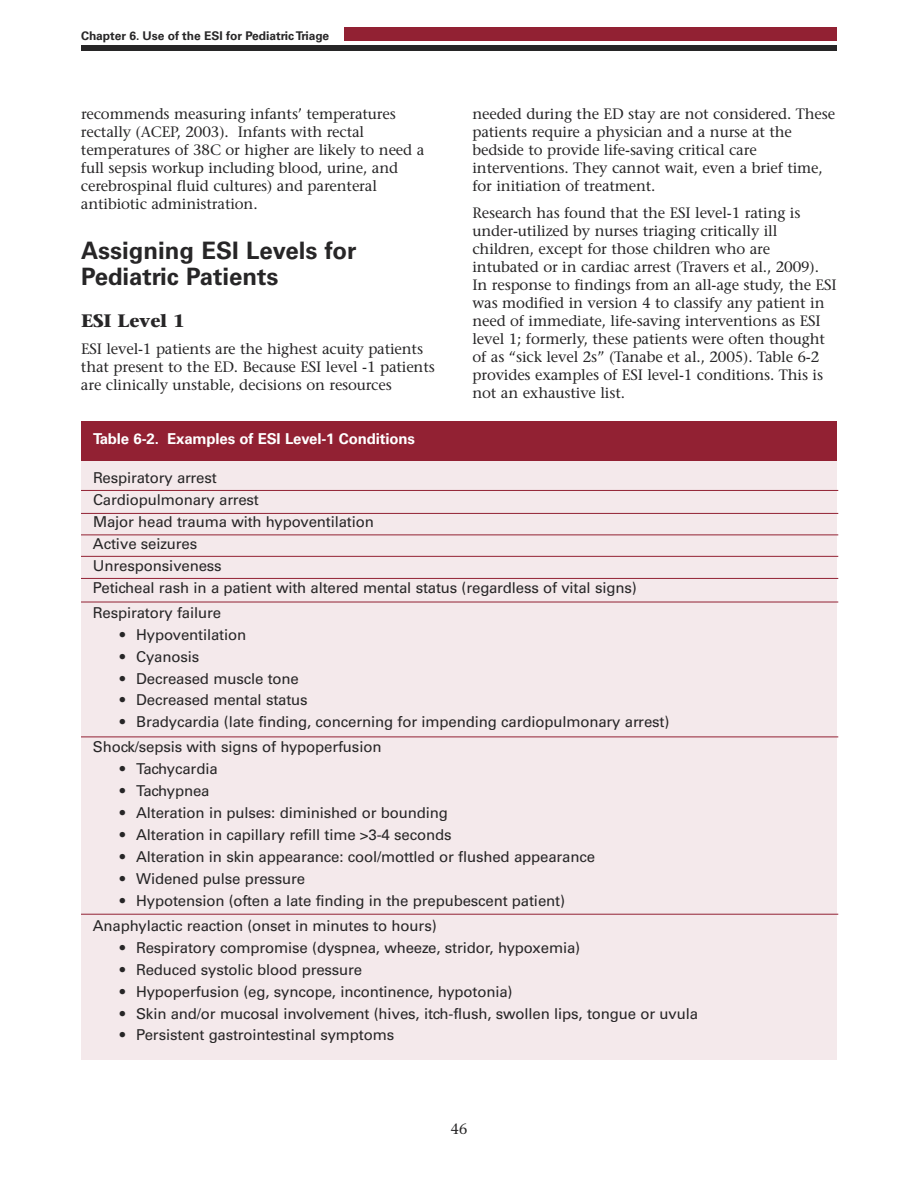
<style>
.page{position:relative;width:918px;height:1188px;background:#fff}
.page>*{position:absolute;margin:0;border:0;box-sizing:border-box;transform-origin:0 0}
.t1{font:700 24px/25.5px "Univers";color:#272627}
.t2{font:700 18px "Stone Serif";letter-spacing:-.01em;color:#272627}
.t3{font:15px/18px "Stone Serif";letter-spacing:-.01em;color:#272627}
.t4{font:15px/21.9px "Univers";letter-spacing:-.01em;color:#272627}
.t5{font:700 15px "Univers";letter-spacing:-.01em;color:#fff}
.t6{font:700 12px "Univers";color:#272627}
</style>
<div class="page">
<div style="left:344px;top:27px;width:493px;height:13px;background:#922133"></div>
<div style="left:81px;top:45px;width:756px;height:6px;background:#272627"></div>
<div style="left:81px;top:421px;width:756px;height:639px;background:#f4e9eb"></div>
<div style="left:81px;top:421px;width:756px;height:39px;background:#922133"></div>
<hr style="left:81px;top:490px;width:757px;height:1px;background:#922133">
<hr style="left:81px;top:513px;width:757px;height:1px;background:#922133">
<hr style="left:81px;top:535px;width:757px;height:1px;background:#922133">
<hr style="left:81px;top:556px;width:757px;height:1px;background:#922133">
<hr style="left:81px;top:578px;width:757px;height:1px;background:#922133">
<hr style="left:81px;top:602px;width:757px;height:1px;background:#922133">
<hr style="left:81px;top:737px;width:757px;height:1px;background:#922133">
<hr style="left:81px;top:914px;width:757px;height:1px;background:#922133">
<p class="t6" style="left:81px;top:32px;width:250px">Chapter 6. Use of the ESI for PediatricTriage</p>
<p class="t3" style="left:81px;top:106px;width:345px">recommends measuring infants’ temperatures rectally (ACEP, 2003). Infants with rectal temperatures of 38C or higher are likely to need a full sepsis workup including blood, urine, and cerebrospinal fluid cultures) and parenteral antibiotic administration.</p>
<h1 class="t1" style="left:81px;top:240px;width:277px">Assigning ESI Levels for<br>Pediatric Patients</h1>
<p class="t2" style="left:81px;top:314px;width:105px">ESI Level 1</p>
<p class="t3" style="left:81px;top:341px;width:355px">ESI level-1 patients are the highest acuity patients that present to the ED. Because ESI level -1 patients are clinically unstable, decisions on resources</p>
<p class="t5" style="left:93px;top:433px;width:323px">Table 6-2. Examples of ESI Level-1 Conditions</p>
<p class="t3" style="left:472px;top:106px;width:364px">needed during the ED stay are not considered. These patients require a physician and a nurse at the bedside to provide life-saving critical care interventions. They cannot wait, even a brief time, for initiation of treatment.</p>
<p class="t3" style="left:473px;top:205px;width:366px">Research has found that the ESI level-1 rating is under-utilized by nurses triaging critically ill children, except for those children who are intubated or in cardiac arrest (Travers et al., 2009).<br>In response to findings from an all-age study, the ESI was modified in version 4 to classify any patient in need of immediate, life-saving interventions as ESI level 1; formerly, these patients were often thought of as “sick level 2s” (Tanabe et al., 2005). Table 6-2 provides examples of ESI level-1 conditions. This is not an exhaustive list.</p>
<p class="t4" style="left:93px;top:468px;width:545px">Respiratory arrest<br>Cardiopulmonary arrest<br>Major head trauma with hypoventilation<br>Active seizures<br>Unresponsiveness<br>Peticheal rash in a patient with altered mental status (regardless of vital signs)</p>
<p class="t4" style="left:93px;top:603px;width:130px">Respiratory failure</p>
<p class="t4" style="left:120px;top:625px;width:128px">• Hypoventilation</p>
<p class="t4" style="left:120px;top:647px;width:81px">• Cyanosis</p>
<p class="t4" style="left:120px;top:669px;width:180px">• Decreased muscle tone</p>
<p class="t4" style="left:120px;top:691px;width:189px">• Decreased mental status</p>
<p class="t4" style="left:93px;top:711px;width:578px;line-height:25.2px;text-indent:27px">• Bradycardia (late finding, concerning for impending cardiopulmonary arrest)<br>Shock/sepsis with signs of hypoperfusion</p>
<p class="t4" style="left:120px;top:759px;width:99px">• Tachycardia</p>
<p class="t4" style="left:120px;top:781px;width:91px">• Tachypnea</p>
<p class="t4" style="left:120px;top:803px;width:329px">• Alteration in pulses: diminished or bounding</p>
<p class="t4" style="left:120px;top:825px;width:333px">• Alteration in capillary refill time &gt;3-4 seconds</p>
<p class="t4" style="left:120px;top:847px;width:477px">• Alteration in skin appearance: cool/mottled or flushed appearance</p>
<p class="t4" style="left:120px;top:869px;width:187px">• Widened pulse pressure</p>
<p class="t4" style="left:93px;top:889px;width:474px;line-height:25.2px;text-indent:27px">• Hypotension (often a late finding in the prepubescent patient)<br>Anaphylactic reaction (onset in minutes to hours)</p>
<p class="t4" style="left:120px;top:938px;width:462px">• Respiratory compromise (dyspnea, wheeze, stridor, hypoxemia)</p>
<p class="t4" style="left:120px;top:960px;width:244px">• Reduced systolic blood pressure</p>
<p class="t4" style="left:120px;top:982px;width:394px">• Hypoperfusion (eg, syncope, incontinence, hypotonia)</p>
<p class="t4" style="left:120px;top:1004px;width:580px">• Skin and/or mucosal involvement (hives, itch-flush, swollen lips, tongue or uvula</p>
<p class="t4" style="left:120px;top:1026px;width:276px">• Persistent gastrointestinal symptoms</p>
<p class="t3" style="left:450px;top:1121px;width:19px">46</p>
</div>
